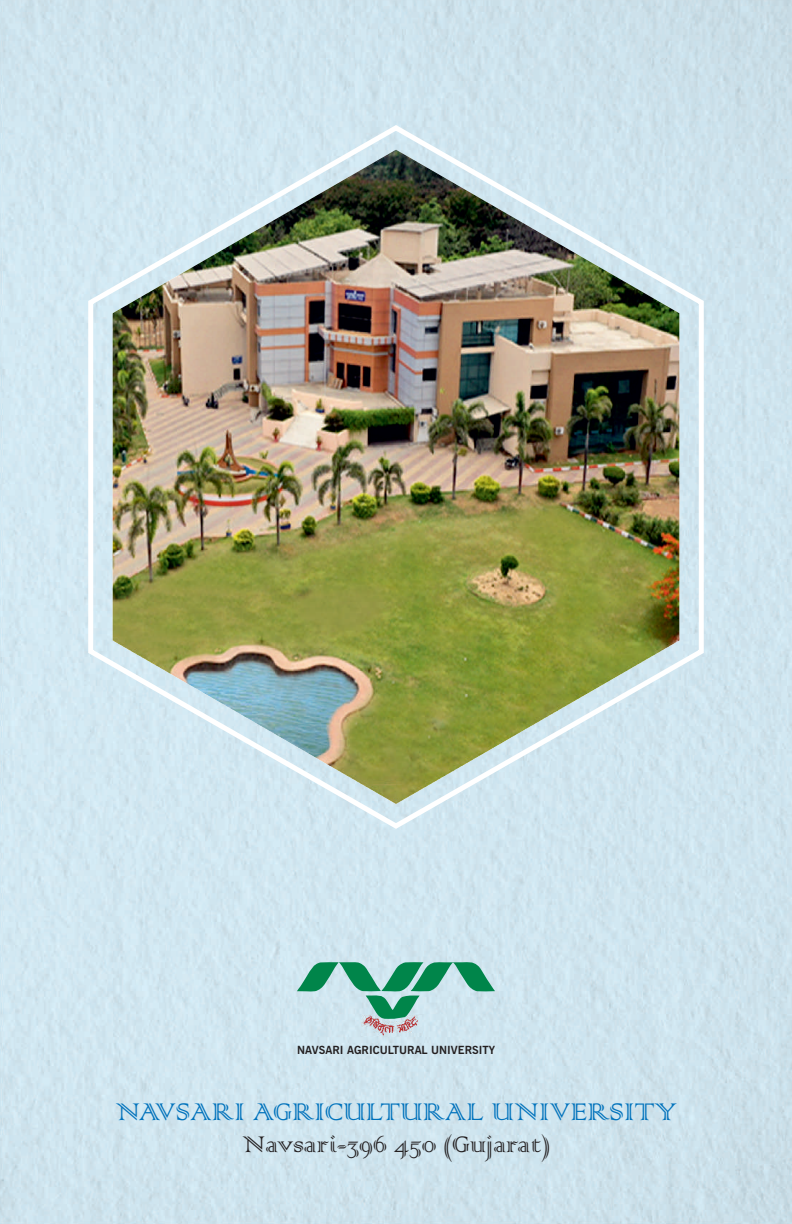
<style>
.page{position:relative;width:792px;height:1224px;background:#fff}
.page>*{position:absolute;margin:0;border:0;box-sizing:border-box;transform-origin:0 0}
.t1{font:32px "Colonna";color:#0072bc}
.t2{font:30px "Colonna";color:#231f20}
.t3{font:700 11.2px "News Gothic BT";color:#231f20}
</style>
<div class="page">
<img style="left:0;top:0;width:792px;height:1224px">
<img style="left:84px;top:121px;width:624px;height:712px">
<img style="left:361px;top:1019px;width:60px;height:16px">
<svg style="left:297px;top:961px;width:198px;height:58px;background:#87c3b5"></svg>
<p class="t3" style="left:297px;top:1045px;width:200px">NAVSARI AGRICULTURAL UNIVERSITY</p>
<h1 class="t1" style="left:115px;top:1090px;width:563px">NAVSARI AGRICULTURAL UNIVERSITY</h1>
<h2 class="t2" style="left:242px;top:1125px;width:309px">Navsari-396 450 (Gujarat)</h2>
</div>
